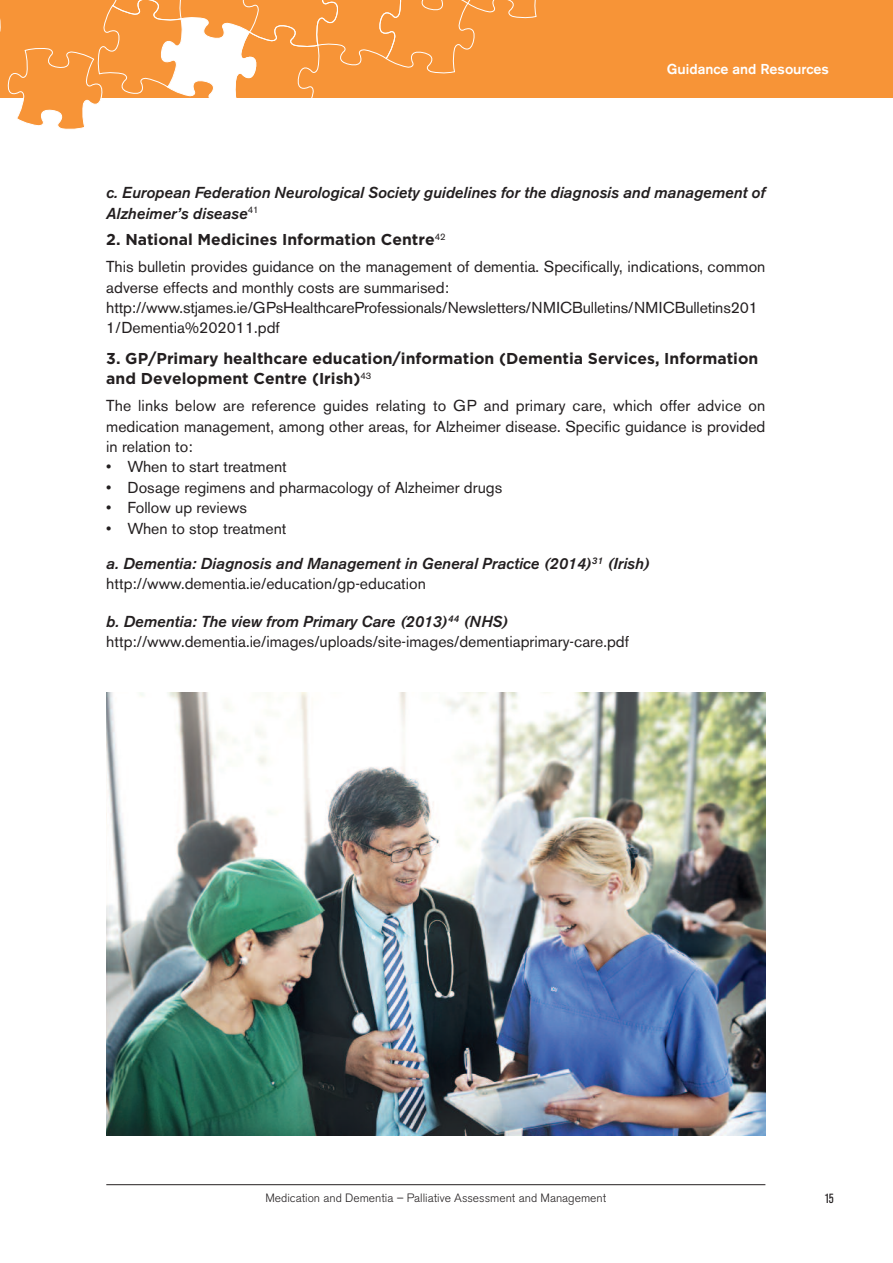
<style>
.page{position:relative;width:893px;height:1263px;background:#fff}
.page>*{position:absolute;margin:0;border:0;box-sizing:border-box;transform-origin:0 0}
.t1{font:15.75px/20.4px "Akzidenz Grotesk BE";color:#231f20}
.t2{font:italic 500 15.75px/20.4px "Akzidenz Grotesk BE";color:#231f20}
.t3{font:700 15.75px/20.4px "Gotham";color:#231f20}
.t4{font:500 14.25px "Akzidenz Grotesk BE";color:#fff}
.t5{font:condensed 13.2px "Akzidenz Grotesk BE";color:#231f20}
.t6{font:300 12px "Akzidenz Grotesk BE";color:#231f20}
.s1{font-weight:400;font-style:normal}
.s2{font-weight:500;font-style:italic}
</style>
<div class="page">
<hr style="left:106px;top:1184px;width:659px;height:1px;background:#231f20">
<div style="left:0;top:0;width:893px;height:98px;background:#f79437"></div>
<svg style="left:0;top:18px;width:1px;height:14px"></svg>
<svg style="left:7px;top:0;width:530px;height:130px"></svg>
<img style="left:106px;top:692px;width:659px;height:443px">
<p class="t4" style="left:667px;top:64px;width:164px">Guidance and Resources</p>
<p class="t2" style="left:106px;top:184px;width:661px">c. European Federation Neurological Society guidelines for the diagnosis and management of<br>Alzheimer’s disease<sup>41</sup></p>
<p class="t3" style="left:106px;top:229px;width:341px">2. National Medicines Information Centre<sup>42</sup></p>
<p class="t1" style="left:106px;top:258px;width:661px">This bulletin provides guidance on the management of dementia. Specifically, indications, common adverse effects and monthly costs are summarised: http://www.stjames.ie/GPsHealthcareProfessionals/Newsletters/NMICBulletins/NMICBulletins201<br>1/Dementia%202011.pdf</p>
<p class="t3" style="left:106px;top:348px;width:653px">3. GP/Primary healthcare education/information (Dementia Services, Information and Development Centre (Irish)<sup>43</sup></p>
<p class="t1" style="left:106px;top:397px;width:661px;text-align:justify">The links below are reference guides relating to GP and primary care, which offer advice on medication management, among other areas, for Alzheimer disease. Specific guidance is provided in relation to:</p>
<p class="t1" style="left:106px;top:458px;width:182px">• When to start treatment</p>
<p class="t1" style="left:106px;top:479px;width:397px">• Dosage regimens and pharmacology of Alzheimer drugs</p>
<p class="t1" style="left:106px;top:499px;width:142px">• Follow up reviews</p>
<p class="t1" style="left:106px;top:520px;width:182px">• When to stop treatment</p>
<p class="t2" style="left:106px;top:554px;width:545px">a. Dementia: Diagnosis and Management in General Practice (2014)<sup>31</sup> (Irish) <span class="s1">http://www.dementia.ie/education/gp-education</span></p>
<p class="t1" style="left:106px;top:613px;width:524px"><span class="s2">b. Dementia: The view from Primary Care (2013)</span><sup>44</sup> <span class="s2">(NHS) </span>http://www.dementia.ie/images/uploads/site-images/dementiaprimary-care.pdf</p>
<p class="t6" style="left:265px;top:1193px;width:342px">Medication and Dementia – Palliative Assessment and Management</p>
<p class="t5" style="left:825px;top:1193px;width:11px">15</p>
</div>
